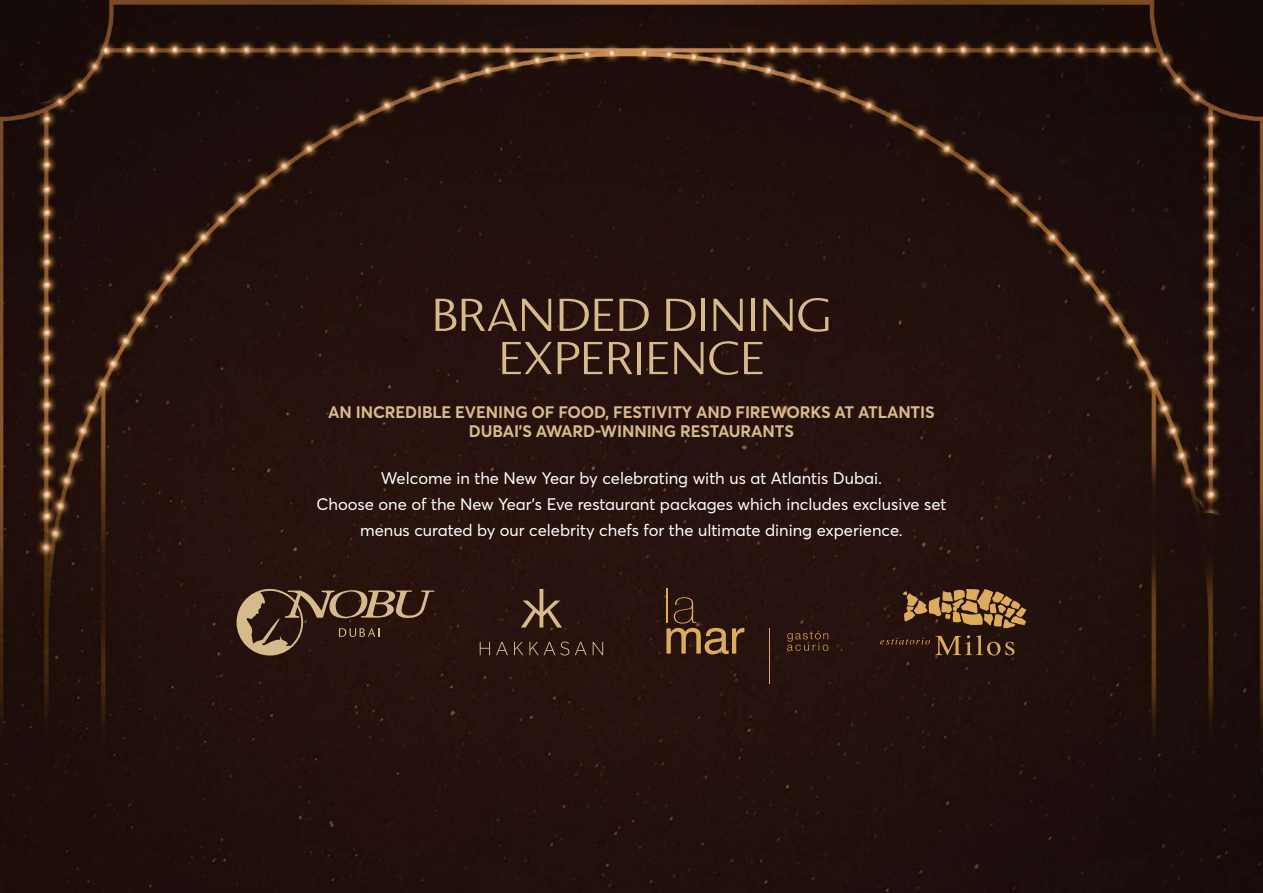
<style>
.page{position:relative;width:1263px;height:893px;background:#fff}
.page>*{position:absolute;margin:0;border:0;box-sizing:border-box;transform-origin:0 0}
.t1{font:52.5px/43.2px "Atlantis Resorts Headline";letter-spacing:-.02em;color:#d6ba8c;text-align:center}
.t2{font:16.5px/25.8px "Averta PE";color:#fff;text-align:center}
.t3{font:700 16.5px/19.2px "Averta PE";letter-spacing:-.01em;color:#d6ba8c;text-align:center}
</style>
<div class="page">
<img style="left:0;top:0;width:1263px;height:893px">
<svg style="left:237px;top:589px;width:197px;height:66px"></svg>
<svg style="left:521px;top:589px;width:41px;height:38px"></svg>
<svg style="left:480px;top:641px;width:123px;height:14px"></svg>
<svg style="left:902px;top:589px;width:125px;height:39px"></svg>
<svg style="left:880px;top:635px;width:134px;height:20px"></svg>
<hr style="left:666px;top:589px;width:2px;height:34px;background:#ddab5c">
<svg style="left:666px;top:597px;width:78px;height:57px"></svg>
<svg style="left:787px;top:631px;width:41px;height:20px"></svg>
<hr style="left:769px;top:628px;width:1px;height:56px;background:#ddab5c">
<h1 class="t1" style="left:431px;top:293px;width:403px">BRANDED DINING<br>EXPERIENCE</h1>
<p class="t3" style="left:328px;top:402px;width:608px">AN INCREDIBLE EVENING OF FOOD, FESTIVITY AND FIREWORKS AT ATLANTIS<br>DUBAI’S AWARD-WINNING RESTAURANTS</p>
<p class="t2" style="left:316px;top:464px;width:631px">Welcome in the New Year by celebrating with us at Atlantis Dubai.<br>Choose one of the New Year’s Eve restaurant packages which includes exclusive set menus curated by our celebrity chefs for the ultimate dining experience.</p>
</div>
